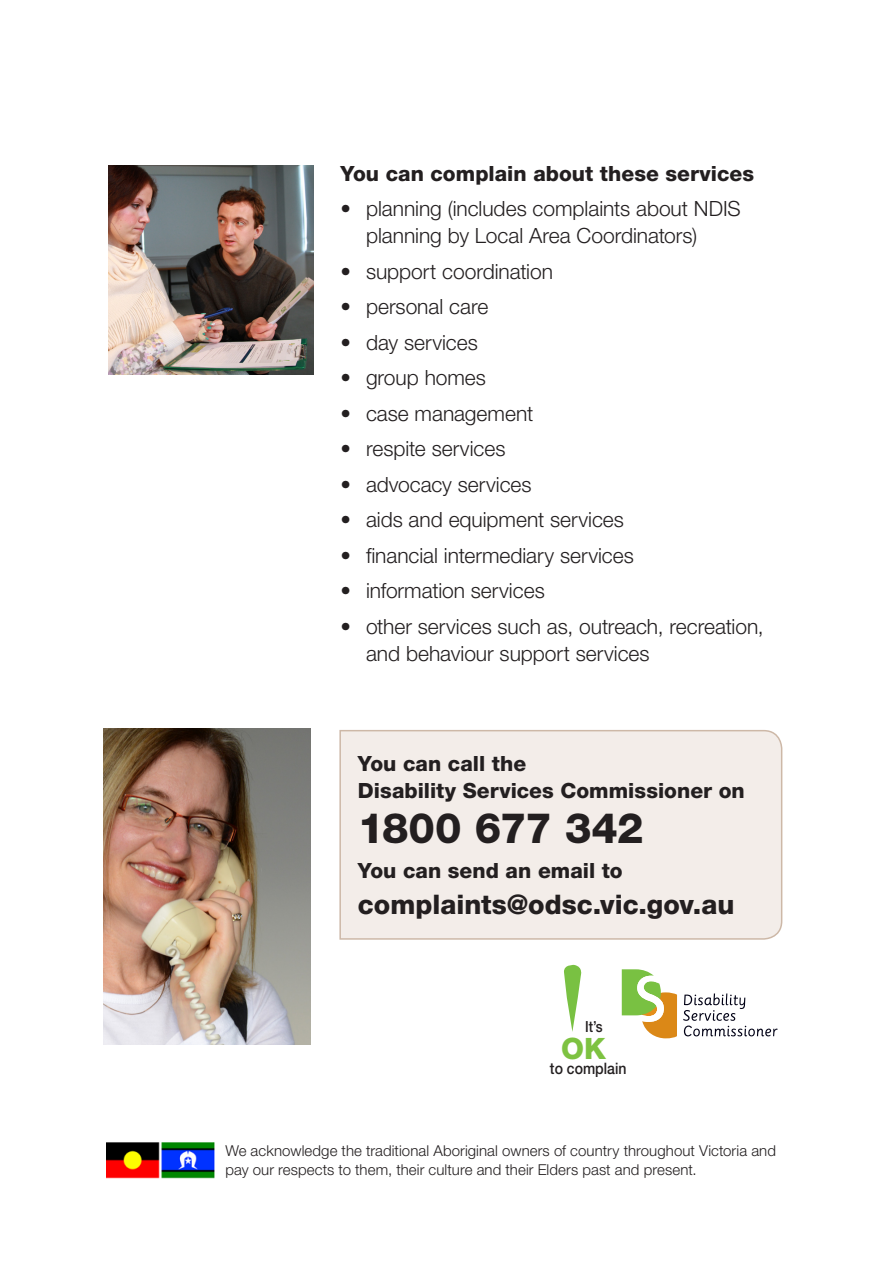
<style>
.page{position:relative;width:893px;height:1263px;background:#fff}
.page>*{position:absolute;margin:0;border:0;box-sizing:border-box;transform-origin:0 0}
.Body_BOLD{font:800 42px "Helvetica Neue LT Std";letter-spacing:-.02em;color:#231f20}
.t1{font:800 29.55px "Helvetica Neue LT Std";color:#7dc241}
.Body_BOLD-2{font:800 27px "Helvetica Neue LT Std";color:#231f20}
.t2{font:300 21px/27px "Helvetica Neue LT Std";color:#231f20}
.Body_BOLD-3{font:800 21px/27px "Helvetica Neue LT Std";color:#231f20}
.t3{font:500 15.75px "Helvetica Neue LT Std";color:#231f20;scale:.89 1}
.t4{font:500 15.3px "Helvetica Neue LT Std";color:#231f20;scale:.86 1}
.Body{font:300 15px/19.5px "Helvetica Neue LT Std";letter-spacing:.005em;color:#231f20}
</style>
<div class="page">
<img style="left:109px;top:166px;width:204px;height:208px">
<img style="left:103px;top:729px;width:207px;height:315px">
<div style="left:339px;top:730px;width:444px;height:210px;background:#f3ede9"></div>
<svg style="left:622px;top:969px;width:55px;height:69px"></svg>
<svg style="left:683px;top:993px;width:94px;height:43px"></svg>
<svg style="left:564px;top:964px;width:18px;height:68px"></svg>
<img style="left:106px;top:1142px;width:109px;height:37px">
<p class="Body_BOLD-3" style="left:340px;top:160px;width:415px">You can complain about these services</p>
<p class="t2" style="left:366px;top:195px;width:376px;text-indent:-26px">• planning (includes complaints about NDIS planning by Local Area Coordinators)</p>
<p class="t2" style="left:340px;top:257px;width:214px">• support coordination</p>
<p class="t2" style="left:340px;top:293px;width:149px">• personal care</p>
<p class="t2" style="left:340px;top:328px;width:139px">• day services</p>
<p class="t2" style="left:340px;top:364px;width:147px">• group homes</p>
<p class="t2" style="left:340px;top:399px;width:194px">• case management</p>
<p class="t2" style="left:340px;top:435px;width:167px">• respite services</p>
<p class="t2" style="left:340px;top:470px;width:193px">• advocacy services</p>
<p class="t2" style="left:340px;top:506px;width:285px">• aids and equipment services</p>
<p class="t2" style="left:340px;top:541px;width:295px">• financial intermediary services</p>
<p class="t2" style="left:340px;top:577px;width:206px">• information services</p>
<p class="t2" style="left:366px;top:612px;width:399px;text-indent:-26px">• other services such as, outreach, recreation, and behaviour support services</p>
<p class="Body_BOLD-3" style="left:358px;top:750px;width:388px">You can call the<br>Disability Services Commissioner on</p>
<p class="Body_BOLD" style="left:358px;top:803px;width:287px">1800 677 342</p>
<p class="Body_BOLD-3" style="left:358px;top:857px;width:266px">You can send an email to</p>
<p class="Body_BOLD-2" style="left:358px;top:888px;width:378px">complaints@odsc.vic.gov.au</p>
<p class="t4" style="left:585px;top:1017px;width:22px">It’s</p>
<p class="t1" style="left:561px;top:1031px;width:46px">OK</p>
<p class="t3" style="left:550px;top:1059px;width:87px">to complain</p>
<p class="Body" style="left:225px;top:1140px;width:552px">We acknowledge the traditional Aboriginal owners of country throughout Victoria and pay our respects to them, their culture and their Elders past and present.</p>
</div>
